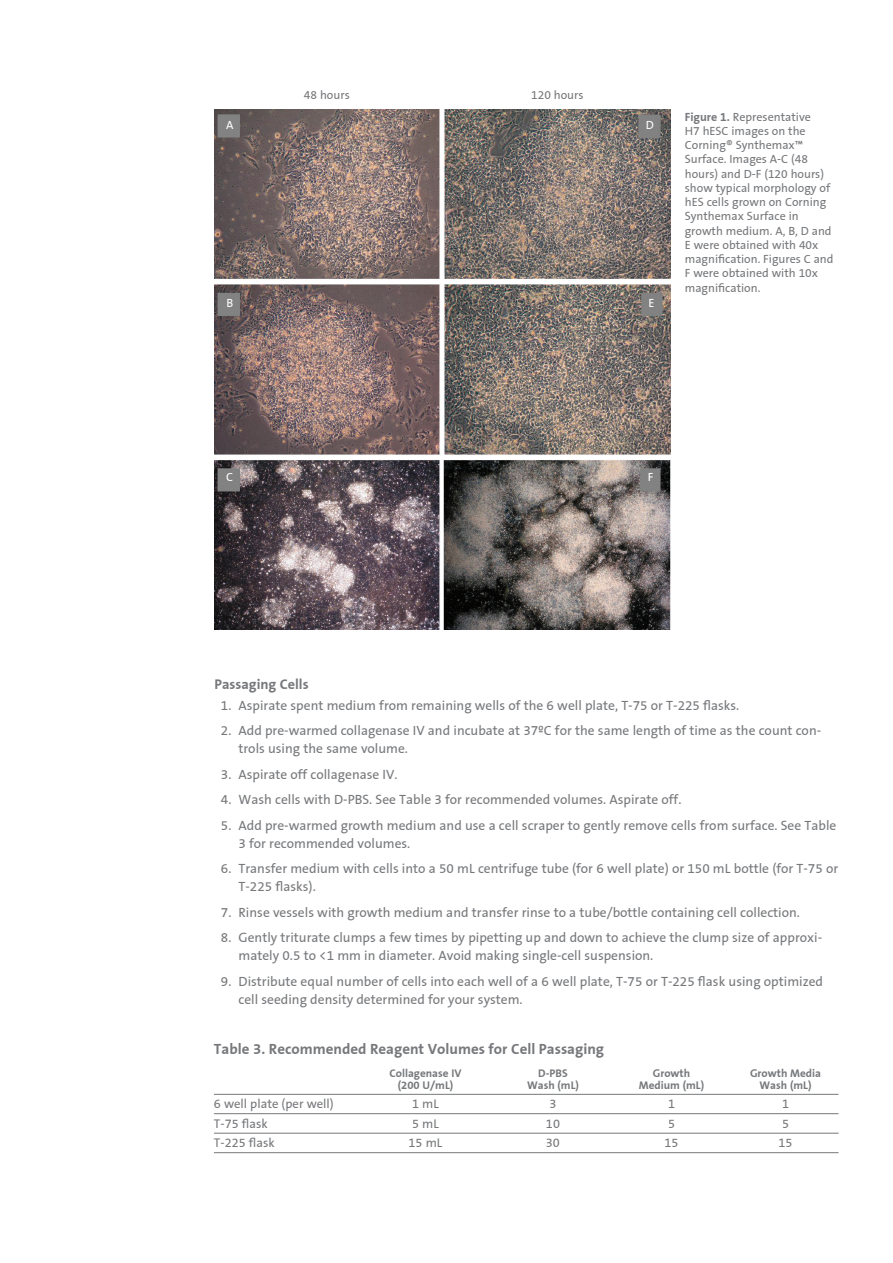
<style>
.page{position:relative;width:893px;height:1263px;background:#fff}
.page>*{position:absolute;margin:0;border:0;box-sizing:border-box;transform-origin:0 0}
.t1{font:700 15px "Corning Sans";color:#76787b}
.t2{font:700 14.25px "Corning Sans";color:#76787b}
.t3{font:13.5px/18px "Corning Sans";color:#76787b}
.t4{font:12.75px "Corning Sans";color:#76787b}
.t5{font:12px/14.2px "Corning Sans";color:#76787b}
.t6{font:12px "Corning Sans";color:#fff}
.t7{font:700 11.25px "Corning Sans";color:#76787b}
.s1{font-weight:700}
</style>
<div class="page">
<img style="left:214px;top:110px;width:457px;height:519px">
<hr style="left:214px;top:1094px;width:625px;height:1px;background:#76787b">
<hr style="left:214px;top:1113px;width:625px;height:1px;background:#76787b">
<hr style="left:214px;top:1133px;width:625px;height:1px;background:#76787b">
<hr style="left:214px;top:1152px;width:625px;height:1px;background:#76787b">
<p class="t5" style="left:304px;top:88px;width:47px">48 hours</p>
<p class="t5" style="left:531px;top:88px;width:54px">120 hours</p>
<p class="t6" style="left:226px;top:118px;width:9px">A</p>
<p class="t6" style="left:646px;top:118px;width:10px">D</p>
<p class="t6" style="left:226px;top:296px;width:8px">B</p>
<p class="t6" style="left:648px;top:296px;width:8px">E</p>
<p class="t5" style="left:685px;top:110px;width:150px"><span class="s1">Figure 1.</span> Representative<br>H7 hESC images on the<br>Corning® Synthemax™<br>Surface. Images A-C (48 hours) and D-F (120 hours) show typical morphology of hES cells grown on Corning<br>Synthemax Surface in growth medium. A, B, D and<br>E were obtained with 40x magnification. Figures C and<br>F were obtained with 10x magnification.</p>
<p class="t6" style="left:226px;top:470px;width:8px">C</p>
<p class="t6" style="left:648px;top:470px;width:7px">F</p>
<p class="t2" style="left:215px;top:675px;width:96px">Passaging Cells</p>
<p class="t3" style="left:221px;top:696px;width:520px">1. Aspirate spent medium from remaining wells of the 6 well plate, T-75 or T-225 flasks.</p>
<p class="t3" style="left:239px;top:722px;width:584px;text-indent:-18px">2. Add pre-warmed collagenase IV and incubate at 37ºC for the same length of time as the count con&shy;trols using the same volume.</p>
<p class="t3" style="left:221px;top:765px;width:178px">3. Aspirate off collagenase IV.</p>
<p class="t3" style="left:221px;top:791px;width:462px">4. Wash cells with D-PBS. See Table 3 for recommended volumes. Aspirate off.</p>
<p class="t3" style="left:239px;top:816px;width:599px;text-indent:-18px">5. Add pre-warmed growth medium and use a cell scraper to gently remove cells from surface. See Table<br>3 for recommended volumes.</p>
<p class="t3" style="left:239px;top:860px;width:601px;text-indent:-18px">6. Transfer medium with cells into a 50 mL centrifuge tube (for 6 well plate) or 150 mL bottle (for T-75 or<br>T-225 flasks).</p>
<p class="t3" style="left:221px;top:903px;width:580px">7. Rinse vessels with growth medium and transfer rinse to a tube/bottle containing cell collection.</p>
<p class="t3" style="left:239px;top:929px;width:585px;text-indent:-18px">8. Gently triturate clumps a few times by pipetting up and down to achieve the clump size of approxi&shy;mately 0.5 to &lt;1 mm in diameter. Avoid making single-cell suspension.</p>
<p class="t3" style="left:239px;top:972px;width:586px;text-indent:-18px">9. Distribute equal number of cells into each well of a 6 well plate, T-75 or T-225 flask using optimized cell seeding density determined for your system.</p>
<p class="t1" style="left:214px;top:1040px;width:392px">Table 3. Recommended Reagent Volumes for Cell Passaging</p>
<p class="t7" style="left:389px;top:1066px;width:73px">Collagenase IV</p>
<p class="t7" style="left:538px;top:1066px;width:31px">D-PBS</p>
<p class="t7" style="left:653px;top:1066px;width:39px">Growth</p>
<p class="t7" style="left:750px;top:1066px;width:72px">Growth Media</p>
<p class="t7" style="left:398px;top:1078px;width:57px">(200 U/mL)</p>
<p class="t7" style="left:527px;top:1078px;width:53px">Wash (mL)</p>
<p class="t7" style="left:639px;top:1078px;width:67px">Medium (mL)</p>
<p class="t7" style="left:760px;top:1078px;width:53px">Wash (mL)</p>
<p class="t4" style="left:214px;top:1096px;width:121px">6 well plate (per well)</p>
<p class="t4" style="left:412px;top:1096px;width:28px">1 mL</p>
<p class="t4" style="left:549px;top:1096px;width:9px">3</p>
<p class="t4" style="left:668px;top:1096px;width:9px">1</p>
<p class="t4" style="left:782px;top:1096px;width:9px">1</p>
<p class="t4" style="left:214px;top:1116px;width:55px">T-75 flask</p>
<p class="t4" style="left:412px;top:1116px;width:28px">5 mL</p>
<p class="t4" style="left:546px;top:1116px;width:16px">10</p>
<p class="t4" style="left:668px;top:1116px;width:9px">5</p>
<p class="t4" style="left:782px;top:1116px;width:9px">5</p>
<p class="t4" style="left:214px;top:1135px;width:62px">T-225 flask</p>
<p class="t4" style="left:409px;top:1135px;width:35px">15 mL</p>
<p class="t4" style="left:546px;top:1135px;width:16px">30</p>
<p class="t4" style="left:664px;top:1135px;width:16px">15</p>
<p class="t4" style="left:778px;top:1135px;width:16px">15</p>
</div>
